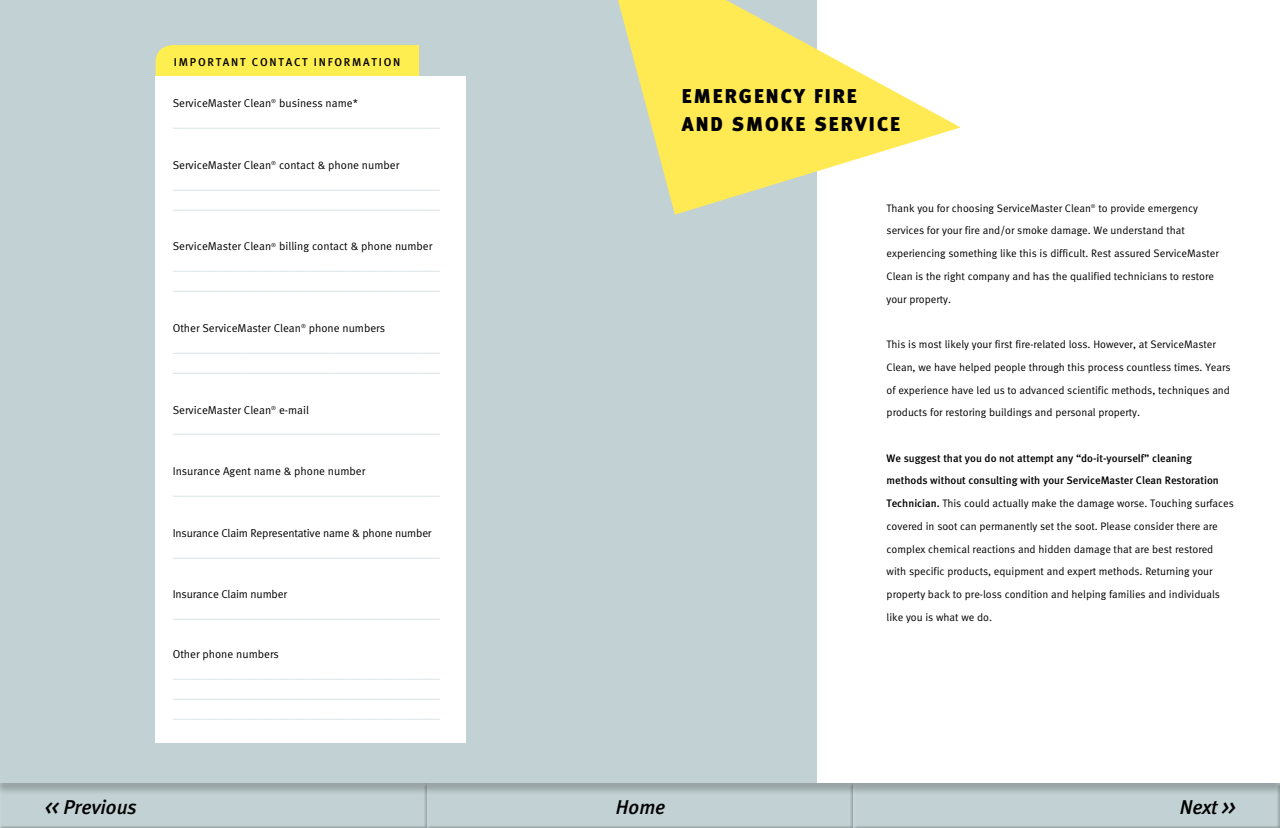
<style>
.page{position:relative;width:1280px;height:828px;background:#fff}
.page>*{position:absolute;margin:0;border:0;box-sizing:border-box;transform-origin:0 0}
.t1{font:20px/27.5px "Meta Black LF";letter-spacing:.1em;color:#000}
.t2{font:italic 20px "Meta Medium LF";color:#000}
.t3{font:11.38px/19.9px "Meta Normal LF";color:#c2d1d4}
.t4{font:11.38px "Meta Normal LF";letter-spacing:-.015em;color:#000}
.t5{font:11.38px "Meta Medium LF";letter-spacing:.155em;color:#000}
.t6{font:10.88px/22.8px "Meta Normal LF";color:#000}
.t7{font:10.88px/22.8px "Meta Medium LF";color:#000}
.s1{color:#000}
.s2{font-family:"Meta Medium LF"}
</style>
<div class="page">
<div style="left:0;top:782px;width:428px;height:46px;background:#c2d1d4"></div>
<div style="left:426px;top:782px;width:429px;height:46px;background:#c2d1d4"></div>
<div style="left:853px;top:782px;width:427px;height:46px;background:#c2d1d4"></div>
<div style="left:0;top:476px;width:1280px;height:319px;background:#000;opacity:.25"></div>
<div style="left:0;top:477px;width:1280px;height:306px;background:#fff"></div>
<div style="left:0;top:0;width:647px;height:783px;background:#c2d1d4"></div>
<div style="left:641px;top:0;width:176px;height:783px;background:#c2d1d4"></div>
<svg style="left:618px;top:0;width:343px;height:215px;fill:#ffea53"></svg>
<div style="left:156px;top:45px;width:263px;height:31px;background:#ffee50"></div>
<div style="left:156px;top:76px;width:310px;height:667px;background:#fff"></div>
<p class="t5" style="left:174px;top:56px;width:228px">im port ant cont act inform at ion</p>
<p class="t3" style="left:173px;top:93px;width:269px"><span class="s1">ServiceMaster Clean</span><sup>®</sup> <span class="s1">business name* </span>_______________________________________________</p>
<p class="t3" style="left:173px;top:155px;width:269px"><span class="s1">ServiceMaster Clean</span><sup>®</sup> <span class="s1">contact &amp; phone number </span>_______________________________________________ _______________________________________________</p>
<p class="t3" style="left:173px;top:236px;width:269px"><span class="s1">ServiceMaster Clean</span><sup>®</sup> <span class="s1">billing contact &amp; phone number </span>_______________________________________________ _______________________________________________</p>
<p class="t3" style="left:173px;top:318px;width:269px"><span class="s1">Other ServiceMaster Clean</span><sup>®</sup> <span class="s1">phone numbers </span>_______________________________________________ _______________________________________________</p>
<p class="t3" style="left:173px;top:399px;width:269px"><span class="s1">ServiceMaster Clean</span><sup>®</sup> <span class="s1">e-mail </span>_______________________________________________</p>
<p class="t4" style="left:173px;top:465px;width:194px">Insurance Agent name &amp; phone number</p>
<p class="t3" style="left:173px;top:481px;width:269px">_______________________________________________</p>
<p class="t4" style="left:173px;top:526px;width:260px">Insurance Claim Representative name &amp; phone number</p>
<p class="t3" style="left:173px;top:543px;width:269px">_______________________________________________</p>
<p class="t4" style="left:173px;top:588px;width:116px">Insurance Claim number</p>
<p class="t3" style="left:173px;top:604px;width:269px">_______________________________________________</p>
<p class="t4" style="left:173px;top:648px;width:108px">Other phone numbers</p>
<p class="t3" style="left:173px;top:664px;width:269px;text-align:justify">_______________________________________________ _______________________________________________ _______________________________________________</p>
<h1 class="t1" style="left:682px;top:82px;width:220px">EMERGENCY FIRE<br>AND SMOKE SERVICE</h1>
<p class="t6" style="left:887px;top:196px;width:334px">Thank you for choosing ServiceMaster Clean<sup>®</sup> to provide emergency services for your fire and/or smoke damage. We understand that experiencing something like this is difficult. Rest assured ServiceMaster Clean is the right company and has the qualified technicians to restore your property.</p>
<p class="t6" style="left:887px;top:333px;width:346px">This is most likely your first fire-related loss. However, at ServiceMaster Clean, we have helped people through this process countless times. Years of experience have led us to advanced scientific methods, techniques and products for restoring buildings and personal property.</p>
<p class="t7" style="left:887px;top:446px;width:334px">We suggest that you do not attempt any “do-it-yourself” cleaning methods without consulting with your ServiceMaster Clean Restoration</p>
<p class="t6" style="left:887px;top:492px;width:349px"><span class="s2">Technician.</span> This could actually make the damage worse. Touching surfaces covered in soot can permanently set the soot. Please consider there are complex chemical reactions and hidden damage that are best restored with specific products, equipment and expert methods. Returning your property back to pre-loss condition and helping families and individuals like you is what we do.</p>
<h1 class="t2" style="left:45px;top:795px;width:93px">&lt;&lt; Previous</h1>
<h1 class="t2" style="left:616px;top:795px;width:51px">Home</h1>
<h1 class="t2" style="left:1180px;top:795px;width:57px">Next &gt;&gt;</h1>
</div>
